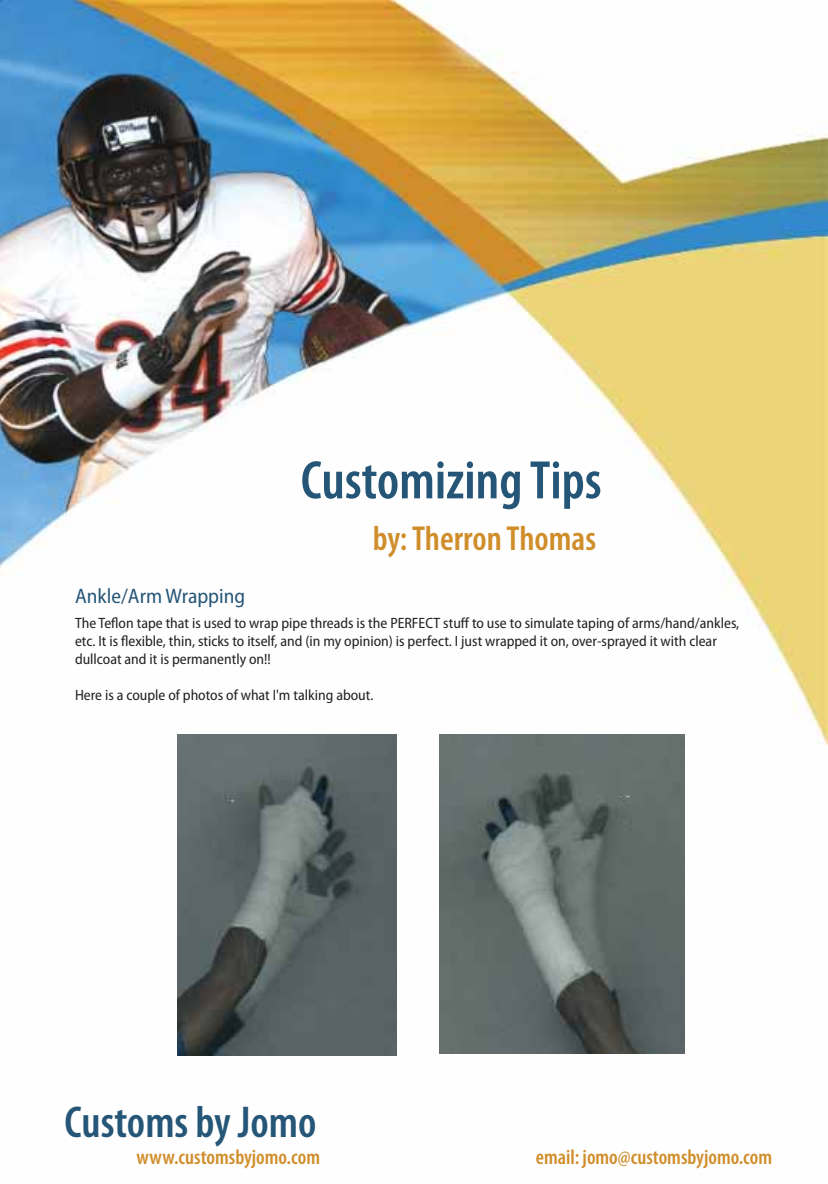
<style>
.page{position:relative;width:828px;height:1184px;background:#fff}
.page>*{position:absolute;margin:0;border:0;box-sizing:border-box;transform-origin:0 0}
.t1{font:600 condensed 54.6px "Myriad Pro";color:#265677}
.t2{font:600 condensed 44.85px "Myriad Pro";color:#265677}
.t3{font:600 condensed 34.8px "Myriad Pro";color:#d08e2b}
.t4{font:600 condensed 21px "Myriad Pro";color:#d08e2b}
.t5{font:semi-condensed 21px "Myriad Pro";color:#265677}
.t6{font:semi-condensed 15px/18px "Myriad Pro";color:#231f20}
</style>
<div class="page">
<img style="left:0;top:0;width:828px;height:1056px">
<img style="left:177px;top:735px;width:219px;height:319px">
<img style="left:440px;top:734px;width:244px;height:318px">
<p class="t1" style="left:301px;top:447px;width:302px">Customizing Tips</p>
<p class="t3" style="left:373px;top:518px;width:225px">by: Therron Thomas</p>
<p class="t5" style="left:75px;top:587px;width:172px">Ankle/Arm Wrapping</p>
<p class="t6" style="left:75px;top:615px;width:666px">The Teflon tape that is used to wrap pipe threads is the PERFECT stuff to use to simulate taping of arms/hand/ankles, etc. It is flexible, thin, sticks to itself, and (in my opinion) is perfect. I just wrapped it on, over-sprayed it with clear dullcoat and it is permanently on!!</p>
<p class="t6" style="left:75px;top:687px;width:300px">Here is a couple of photos of what I'm talking about.</p>
<p class="t2" style="left:65px;top:1095px;width:253px">Customs by Jomo</p>
<p class="t4" style="left:137px;top:1144px;width:185px">www.customsbyjomo.com</p>
<p class="t4" style="left:536px;top:1144px;width:238px">email: jomo@customsbyjomo.com</p>
</div>
